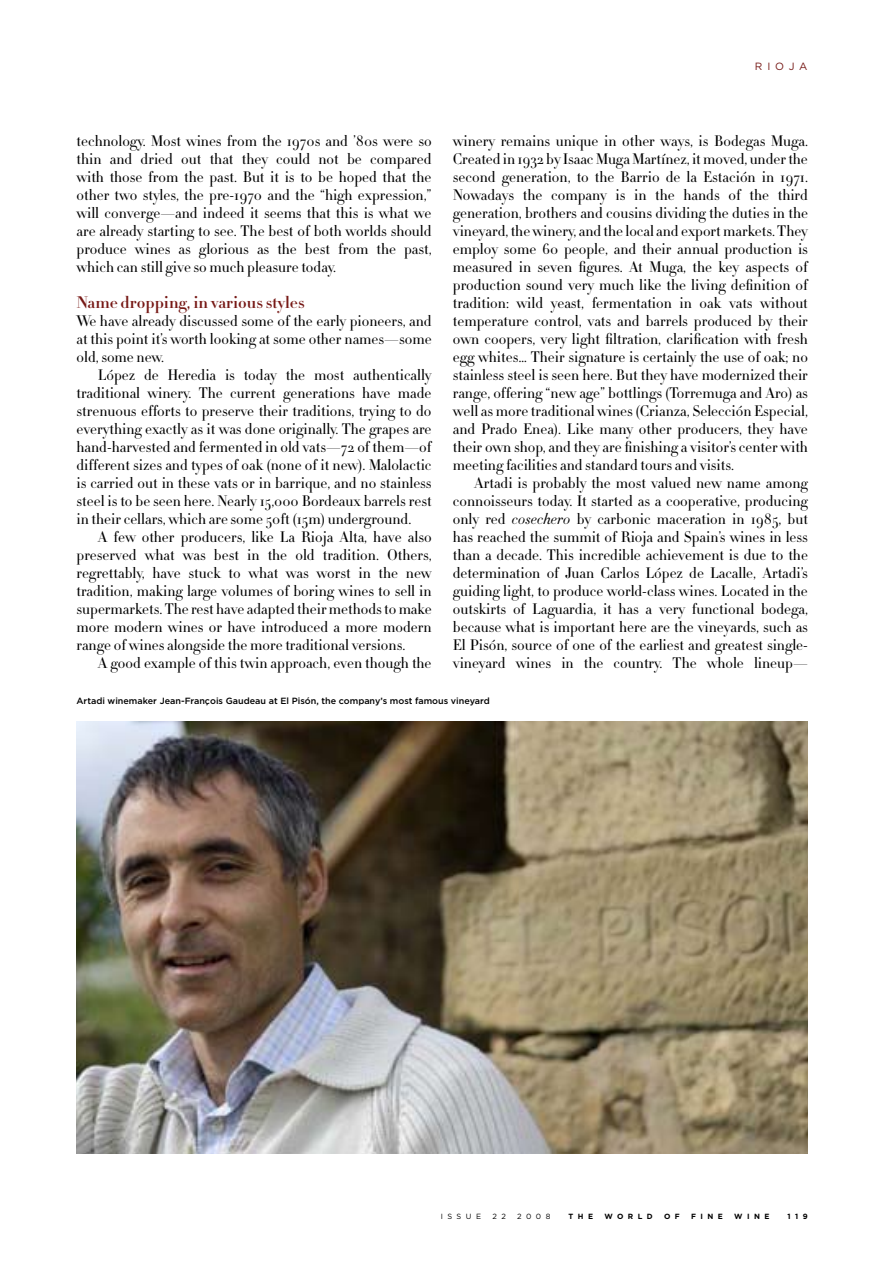
<style>
.page{position:relative;width:893px;height:1263px;background:#fff}
.page>*{position:absolute;margin:0;border:0;box-sizing:border-box;transform-origin:0 0}
.t1{font:16.5px "Didot HTF B11 Bold";color:#761815}
.t2{font:15px/18px "Didot HTF L11 Light";color:#000;text-align:justify}
.t3{font:10.5px "Gotham";letter-spacing:.445em;color:#761815}
.t4{font:500 9px "Gotham";color:#000}
.t5{font:700 7.5px "Gotham";letter-spacing:.6em;color:#000}
.t6{font:7.5px "Gotham";letter-spacing:.6em;color:#000}
.s1{font-family:"Didot HTF L11 Light Ital"}
</style>
<div class="page">
<img style="left:77px;top:722px;width:731px;height:432px">
<p class="t3" style="left:755px;top:61px;width:54px">RIOJA</p>
<p class="t2" style="left:77px;top:132px;width:357px">technology. Most wines from the 1970s and ’80s were so thin and dried out that they could not be compared with those from the past. But it is to be hoped that the other two styles, the pre-1970 and the “high expression,” will converge—and indeed it seems that this is what we are already starting to see. The best of both worlds should produce wines as glorious as the best from the past, which can still give so much pleasure today.</p>
<p class="t1" style="left:77px;top:291px;width:230px">Name dropping, in various styles</p>
<p class="t2" style="left:77px;top:312px;width:357px">We have already discussed some of the early pioneers, and at this point it’s worth looking at some other names—some old, some new.</p>
<p class="t2" style="left:77px;top:366px;width:357px;text-indent:21px">López de Heredia is today the most authentically traditional winery. The current generations have made strenuous efforts to preserve their traditions, trying to do everything exactly as it was done originally. The grapes are hand-harvested and fermented in old vats—72 of them—of different sizes and types of oak (none of it new). Malolactic is carried out in these vats or in barrique, and no stainless steel is to be seen here. Nearly 15,000 Bordeaux barrels rest in their cellars, which are some 50ft (15m) underground.</p>
<p class="t2" style="left:77px;top:528px;width:357px;text-indent:21px">A few other producers, like La Rioja Alta, have also preserved what was best in the old tradition. Others, regrettably, have stuck to what was worst in the new tradition, making large volumes of boring wines to sell in supermarkets. The rest have adapted their methods to make more modern wines or have introduced a more modern range of wines alongside the more traditional versions.</p>
<p class="t2" style="left:98px;top:654px;width:335px">A good example of this twin approach, even though the</p>
<p class="t2" style="left:453px;top:132px;width:357px">winery remains unique in other ways, is Bodegas Muga.<br>Created in 1932 by Isaac Muga Martínez, it moved, under the second generation, to the Barrio de la Estación in 1971.<br>Nowadays the company is in the hands of the third generation, brothers and cousins dividing the duties in the vineyard, the winery, and the local and export markets. They employ some 60 people, and their annual production is measured in seven figures. At Muga, the key aspects of production sound very much like the living definition of tradition: wild yeast, fermentation in oak vats without temperature control, vats and barrels produced by their own coopers, very light filtration, clarification with fresh egg whites… Their signature is certainly the use of oak; no stainless steel is seen here. But they have modernized their range, offering “new age” bottlings (Torremuga and Aro) as well as more traditional wines (Crianza, Selección Especial, and Prado Enea). Like many other producers, they have their own shop, and they are finishing a visitor’s center with meeting facilities and standard tours and visits.</p>
<p class="t2" style="left:453px;top:474px;width:357px;text-indent:21px">Artadi is probably the most valued new name among connoisseurs today. It started as a cooperative, producing only red <span class="s1">cosechero</span> by carbonic maceration in 1985, but has reached the summit of Rioja and Spain’s wines in less than a decade. This incredible achievement is due to the determination of Juan Carlos López de Lacalle, Artadi’s guiding light, to produce world-class wines. Located in the outskirts of Laguardia, it has a very functional bodega, because what is important here are the vineyards, such as El Pisón, source of one of the earliest and greatest single&shy;vineyard wines in the country. The whole lineup—</p>
<p class="t4" style="left:77px;top:695px;width:415px">Artadi winemaker Jean-François Gaudeau at El Pisón, the company’s most famous vineyard</p>
<p class="t6" style="left:441px;top:1212px;width:42px">ISSUE</p>
<p class="t6" style="left:492px;top:1212px;width:15px">2 2</p>
<p class="t6" style="left:517px;top:1212px;width:35px">2008</p>
<p class="t5" style="left:569px;top:1212px;width:26px">THE</p>
<p class="t5" style="left:604px;top:1212px;width:50px">WORLD</p>
<p class="t5" style="left:664px;top:1212px;width:17px">O F</p>
<p class="t5" style="left:691px;top:1212px;width:33px">FINE</p>
<p class="t5" style="left:734px;top:1212px;width:37px">WINE</p>
<p class="t5" style="left:788px;top:1212px;width:22px">119</p>
</div>
